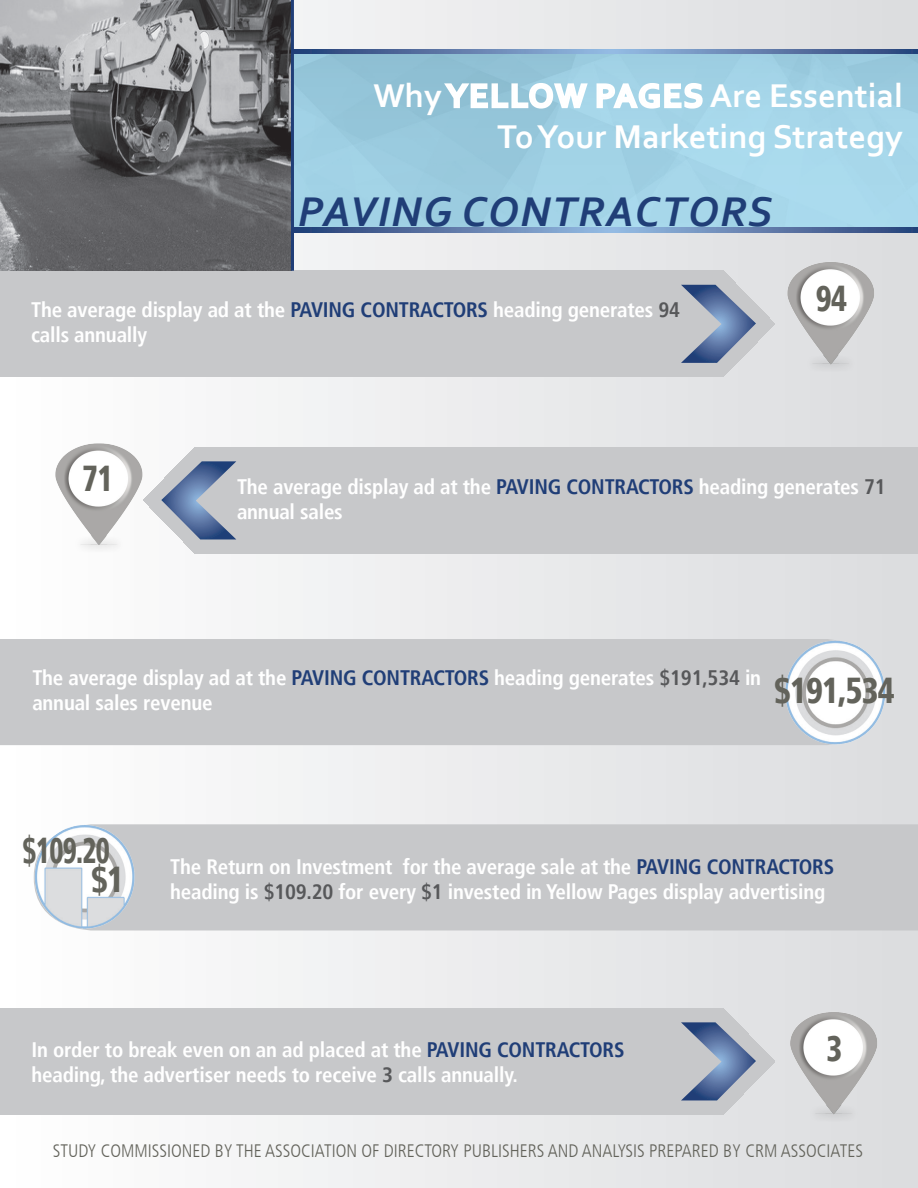
<style>
.page{position:relative;width:918px;height:1188px;background:#fff}
.page>*{position:absolute;margin:0;border:0;box-sizing:border-box;transform-origin:0 0}
.t1{font:italic 700 43.5px "Corbel";letter-spacing:.04em;color:#203e77}
.t2{font:900 condensed 36px/28.8px "Frutiger LT";letter-spacing:-.025em;color:#63635b;scale:.75 1}
.t3{font:900 condensed 36px "Frutiger LT";letter-spacing:-.025em;color:#63635b;scale:.9 1}
.t4{font:900 condensed 36px "Frutiger LT";letter-spacing:-.025em;color:#63635b;scale:.85 1}
.t5{font:700 34.5px/41.4px "Corbel";color:#fff;text-align:right}
.t6{font:700 condensed 21px/25.2px "Frutiger LT";letter-spacing:-.01em;color:#fff}
.t7{font:300 condensed 18px "Frutiger LT";color:#63635b}
.s1{color:#203e77}
.s2{color:#57585a}
</style>
<div class="page">
<div style="left:1px;top:1px;width:916px;height:1186px;background:linear-gradient(to right,#fffefe,#dbdcde)"></div>
<svg style="left:294px;top:54px;width:624px;height:174px;background:#9ecfe3"></svg>
<img style="left:770px;top:248px;width:148px;height:146px">
<div style="left:0;top:639px;width:770px;height:106px;background:#c7c8ca"></div>
<img style="left:34px;top:429px;width:117px;height:131px">
<img style="left:778px;top:1006px;width:117px;height:126px">
<img style="left:770px;top:619px;width:121px;height:134px">
<div style="left:143px;top:824px;width:775px;height:106px;background:#c7c8ca"></div>
<img style="left:27px;top:815px;width:116px;height:125px">
<svg style="left:294px;top:49px;width:624px;height:5px;background:#5f7cab"></svg>
<svg style="left:294px;top:228px;width:624px;height:4px;background:#5f7cab"></svg>
<div style="left:0;top:271px;width:775px;height:106px;background:#c7c8ca"></div>
<svg style="left:681px;top:285px;width:75px;height:78px;background:#919fb6"></svg>
<div style="left:143px;top:447px;width:775px;height:106px;background:#c7c8ca"></div>
<svg style="left:161px;top:461px;width:75px;height:78px;background:#93a0b8"></svg>
<div style="left:0;top:1008px;width:775px;height:107px;background:#c7c8ca"></div>
<svg style="left:681px;top:1022px;width:75px;height:78px;background:#929fb7"></svg>
<svg style="left:442px;top:81px;width:147px;height:29px"></svg>
<svg style="left:595px;top:76px;width:109px;height:34px"></svg>
<img style="left:0;top:0;width:291px;height:271px">
<hr style="left:291px;top:0;width:3px;height:271px;background:#203e77">
<h3 class="t5" style="left:373px;top:74px;width:531px">Why Yellow Pages Are Essential<br>To Your Marketing Strategy</h3>
<h1 class="t1" style="left:298px;top:185px;width:476px">PAVING CONTRACTORS</h1>
<p class="t6" style="left:31px;top:297px;width:650px">The average display ad at the <span class="s1">Paving Contractors</span> heading generates <span class="s2">94 </span>calls annually</p>
<h2 class="t4" style="left:816px;top:277px;width:38px">94</h2>
<h2 class="t4" style="left:82px;top:457px;width:38px">71</h2>
<p class="t6" style="left:237px;top:474px;width:650px">The average display ad at the <span class="s1">Paving Contractors</span> heading generates <span class="s2">71 </span>annual sales</p>
<p class="t6" style="left:32px;top:665px;width:730px">The average display ad at the <span class="s1">Paving Contractors</span> heading generates <span class="s2">$191,534</span> in annual sales revenue</p>
<h2 class="t3" style="left:774px;top:669px;width:136px">$191,534</h2>
<h2 class="t2" style="left:91px;top:836px;width:45px;text-indent:-69px">$109.20 $1</h2>
<p class="t6" style="left:170px;top:854px;width:665px">The Return on Investment for the average sale at the <span class="s1">Paving Contractors </span>heading is <span class="s2">$109.20</span> for every <span class="s2">$1</span> invested in Yellow Pages display advertising</p>
<p class="t6" style="left:31px;top:1037px;width:595px">In order to break even on an ad placed at the <span class="s1">Paving Contractors </span>heading, the advertiser needs to receive <span class="s2">3</span> calls annually.</p>
<h2 class="t4" style="left:827px;top:1027px;width:20px">3</h2>
<p class="t7" style="left:53px;top:1140px;width:704px">STUDY COMMISSIONED BY THE ASSOCIATION OF DIRECTORY PUBLISHERS AND ANALYSIS PREPARED BY CRM</p>
<p class="t7" style="left:781px;top:1140px;width:82px">ASSOCIATES</p>
</div>
